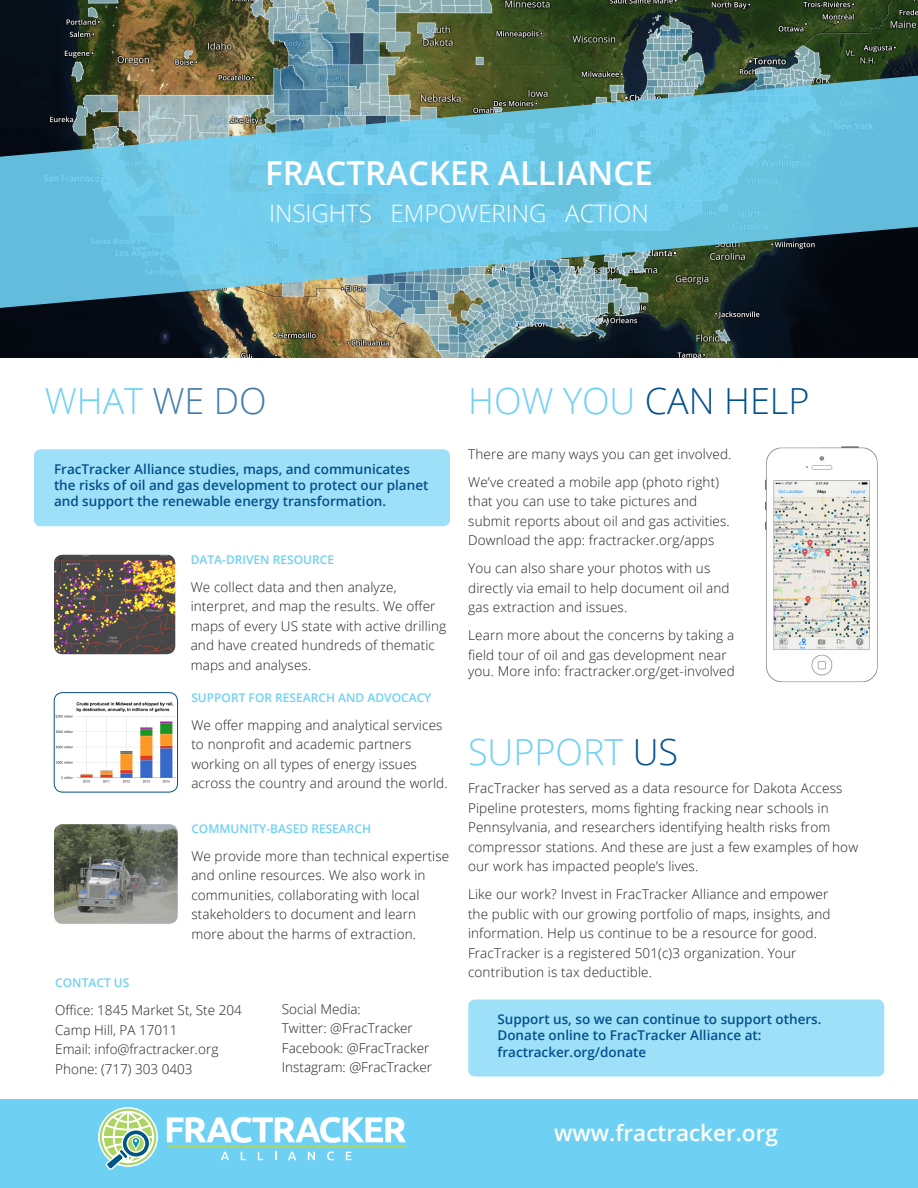
<style>
.page{position:relative;width:918px;height:1188px;background:#fff}
.page>*{position:absolute;margin:0;border:0;box-sizing:border-box;transform-origin:0 0}
.ST1{font:300 36px "Open Sans";color:#04508d}
.ST4{font:300 36px "Open Sans";color:#6ed1f4}
.ST1-2{font:300 36px "Open Sans";color:#6ed1f4}
.T2{font:600 33px "Open Sans";color:#fff}
.T3{font:300 24px "Open Sans";color:#fff}
.t1{font:600 22.5px "Open Sans";color:#fff}
.Body{font:300 13.5px/19.5px "Open Sans";letter-spacing:.01em;color:#231f20}
.t2{font:600 13.5px/16.2px "Open Sans";color:#04508d}
.Team_T{font:300 13.5px/19.5px "Open Sans";color:#231f20}
.STBody{font:600 12px "Open Sans";color:#6ed1f4}
.s1{color:#437caa}
.s2{color:#6ed1f4}
.s3{color:#04508d}
</style>
<div class="page">
<img style="left:0;top:0;width:918px;height:357px">
<svg style="left:0;top:73px;width:918px;height:238px;background:#64a3b4"></svg>
<div style="left:0;top:1100px;width:918px;height:88px;background:#6ed1f4"></div>
<svg style="left:167px;top:1117px;width:239px;height:26px"></svg>
<hr style="left:167px;top:1145px;width:239px;height:2px;background:#add461">
<svg style="left:221px;top:1152px;width:8px;height:8px"></svg>
<svg style="left:241px;top:1152px;width:5px;height:8px"></svg>
<svg style="left:258px;top:1152px;width:5px;height:8px"></svg>
<svg style="left:288px;top:1152px;width:8px;height:8px"></svg>
<svg style="left:308px;top:1152px;width:7px;height:8px"></svg>
<svg style="left:327px;top:1151px;width:7px;height:9px"></svg>
<svg style="left:346px;top:1152px;width:6px;height:8px"></svg>
<svg style="left:98px;top:1107px;width:60px;height:63px"></svg>
<div style="left:34px;top:449px;width:416px;height:77px;background:#9de0f7;border-radius:7px"></div>
<img style="left:54px;top:555px;width:121px;height:99px">
<img style="left:54px;top:693px;width:124px;height:99px">
<div style="left:54px;top:692px;width:124px;height:100px;border:1px solid #04508d;border-radius:9px"></div>
<img style="left:54px;top:824px;width:124px;height:100px">
<img style="left:765px;top:446px;width:113px;height:237px">
<div style="left:468px;top:1000px;width:416px;height:76px;background:#9de0f7;border-radius:7px"></div>
<p class="T2" style="left:265px;top:150px;width:389px">FRACTRACKER ALLIANCE</p>
<p class="T3" style="left:269px;top:197px;width:381px">INSIGHTS EMPOWERING ACTION</p>
<p class="ST1-2" style="left:45px;top:376px;width:224px">WHAT <span class="s1">WE DO</span></p>
<p class="t2" style="left:54px;top:460px;width:376px">FracTracker Alliance studies, maps, and communicates the risks of oil and gas development to protect our planet and support the renewable energy transformation.</p>
<p class="STBody" style="left:191px;top:551px;width:145px">DATA-DRIVEN RESOURCE</p>
<p class="Body" style="left:191px;top:577px;width:257px">We collect data and then analyze, interpret, and map the results. We offer maps of every US state with active drilling and have created hundreds of thematic maps and analyses.</p>
<p class="STBody" style="left:191px;top:689px;width:242px">SUPPORT FOR RESEARCH AND ADVOCACY</p>
<p class="Body" style="left:191px;top:715px;width:258px">We offer mapping and analytical services to nonprofit and academic partners working on all types of energy issues across the country and around the world.</p>
<p class="STBody" style="left:191px;top:820px;width:181px">COMMUNITY-BASED RESEARCH</p>
<p class="Body" style="left:191px;top:846px;width:260px">We provide more than technical expertise and online resources. We also work in communities, collaborating with local stakeholders to document and learn more about the harms of extraction.</p>
<p class="STBody" style="left:55px;top:975px;width:76px">CONTACT US</p>
<p class="Body" style="left:55px;top:1000px;width:188px">Office: 1845 Market St, Ste 204<br>Camp Hill, PA 17011</p>
<p class="Body" style="left:55px;top:1039px;width:165px">Email: info@fractracker.org</p>
<p class="Body" style="left:55px;top:1059px;width:139px">Phone: (717) 303 0403</p>
<p class="Team_T" style="left:282px;top:999px;width:132px">Social Media:<br>Twitter: @FracTracker</p>
<p class="Team_T" style="left:282px;top:1038px;width:149px">Facebook: @FracTracker</p>
<p class="Team_T" style="left:282px;top:1057px;width:152px">Instagram: @FracTracker</p>
<p class="ST1" style="left:468px;top:377px;width:343px"><span class="s2">HOW YOU</span> CAN HELP</p>
<p class="Body" style="left:468px;top:444px;width:265px">There are many ways you can get involved.</p>
<p class="Body" style="left:468px;top:472px;width:263px">We’ve created a mobile app (photo right) that you can use to take pictures and submit reports about oil and gas activities.<br>Download the app: fractracker.org/apps</p>
<p class="Body" style="left:468px;top:558px;width:263px">You can also share your photos with us directly via email to help document oil and gas extraction and issues.</p>
<p class="Body" style="left:468px;top:625px;width:267px">Learn more about the concerns by taking a field tour of oil and gas development near</p>
<p class="Body" style="left:468px;top:661px;width:268px">you. More info: fractracker.org/get-involved</p>
<p class="ST4" style="left:468px;top:728px;width:212px">SUPPORT <span class="s3">US</span></p>
<p class="Body" style="left:468px;top:778px;width:392px">FracTracker has served as a data resource for Dakota Access Pipeline protesters, moms fighting fracking near schools in Pennsylvania, and researchers identifying health risks from compressor stations. And these are just a few examples of how our work has impacted people’s lives.</p>
<p class="Body" style="left:468px;top:884px;width:364px">Like our work? Invest in FracTracker Alliance and empower the public with our growing portfolio of maps, insights, and information. Help us continue to be a resource for good.<br>FracTracker is a registered 501(c)3 organization. Your contribution is tax deductible.</p>
<p class="t2" style="left:497px;top:1011px;width:326px">Support us, so we can continue to support others.<br>Donate online to FracTracker Alliance at: fractracker.org/donate</p>
<p class="t1" style="left:554px;top:1117px;width:225px">www.fractracker.org</p>
</div>
